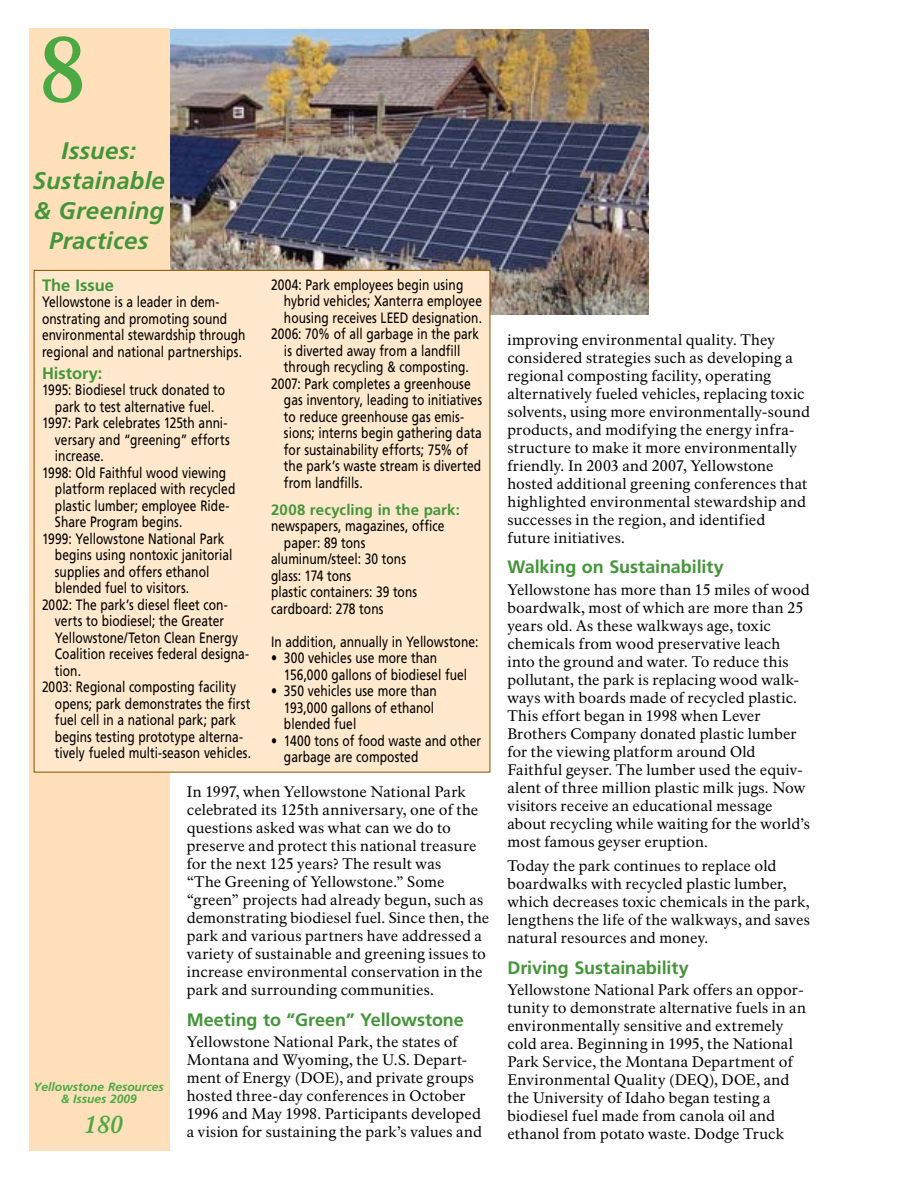
<style>
.page{position:relative;width:918px;height:1188px;background:#fff}
.page>*{position:absolute;margin:0;border:0;box-sizing:border-box;transform-origin:0 0}
.t1{font:700 90px "NPS Rawlinson OT";color:#4aa942}
.t2{font:italic 700 24px/30px "Frutiger LT Std";letter-spacing:.01em;color:#439539;text-align:center}
.t3{font:italic 700 24px "NPS Rawlinson OT";color:#4aa942}
.t4{font:700 18px "Frutiger LT Std";letter-spacing:-.005em;color:#439539}
.t5{font:700 16.5px "Frutiger LT Std";color:#439539}
.t6{font:15px/18px "NPS Rawlinson OT";letter-spacing:.01em;color:#000}
.t7{font:15px/16.5px "Frutiger LT Std";letter-spacing:.005em;color:#000;scale:.8 1}
.t8{font:700 15px "Frutiger LT Std";letter-spacing:.005em;color:#439539}
.t9{font:italic 700 12px/12px "Frutiger LT Std";color:#4aa942;text-align:center}
</style>
<div class="page">
<div style="left:29px;top:28px;width:140px;height:1123px;background:#ffe0bb"></div>
<img style="left:171px;top:29px;width:478px;height:286px">
<div style="left:34px;top:270px;width:456px;height:502px;background:#ffe8cc"></div>
<h1 class="t1" style="left:38px;top:16px;width:51px">8</h1>
<h2 class="t2" style="left:33px;top:136px;width:134px">Issues:<br>Sustainable &amp; Greening<br>Practices</h2>
<p class="t5" style="left:42px;top:275px;width:73px">The Issue</p>
<p class="t7" style="left:42px;top:294px;width:256px">Yellowstone is a leader in dem&shy;onstrating and promoting sound environmental stewardship through regional and national partnerships.</p>
<p class="t5" style="left:42px;top:363px;width:62px">History:</p>
<p class="t7" style="left:42px;top:382px;width:230px">1995: Biodiesel truck donated to</p>
<p class="t7" style="left:55px;top:398px;width:201px">park to test alternative fuel.</p>
<p class="t7" style="left:42px;top:415px;width:233px">1997: Park celebrates 125th anni-</p>
<p class="t7" style="left:55px;top:431px;width:220px">versary and “greening” efforts</p>
<p class="t7" style="left:55px;top:448px;width:63px">increase.</p>
<p class="t7" style="left:42px;top:464px;width:232px">1998: Old Faithful wood viewing</p>
<p class="t7" style="left:55px;top:481px;width:227px">platform replaced with recycled</p>
<p class="t7" style="left:55px;top:497px;width:220px">plastic lumber; employee Ride-</p>
<p class="t7" style="left:55px;top:514px;width:161px">Share Program begins.</p>
<p class="t7" style="left:42px;top:530px;width:230px">1999: Yellowstone National Park</p>
<p class="t7" style="left:55px;top:547px;width:223px">begins using nontoxic janitorial</p>
<p class="t7" style="left:55px;top:563px;width:195px">supplies and offers ethanol</p>
<p class="t7" style="left:55px;top:580px;width:169px">blended fuel to visitors.</p>
<p class="t7" style="left:42px;top:596px;width:234px">2002: The park’s diesel fleet con-</p>
<p class="t7" style="left:55px;top:613px;width:213px">verts to biodiesel; the Greater</p>
<p class="t7" style="left:55px;top:629px;width:230px">Yellowstone/Teton Clean Energy</p>
<p class="t7" style="left:55px;top:646px;width:244px">Coalition receives federal designa-</p>
<p class="t7" style="left:55px;top:662px;width:34px">tion.</p>
<p class="t7" style="left:42px;top:679px;width:244px">2003: Regional composting facility</p>
<p class="t7" style="left:55px;top:695px;width:246px">opens; park demonstrates the first</p>
<p class="t7" style="left:55px;top:712px;width:228px">fuel cell in a national park; park</p>
<p class="t7" style="left:55px;top:728px;width:237px">begins testing prototype alterna-</p>
<p class="t7" style="left:55px;top:745px;width:247px">tively fueled multi-season vehicles.</p>
<p class="t7" style="left:271px;top:276px;width:242px">2004: Park employees begin using</p>
<p class="t7" style="left:284px;top:293px;width:249px">hybrid vehicles; Xanterra employee</p>
<p class="t7" style="left:284px;top:309px;width:249px">housing receives LEED designation.</p>
<p class="t7" style="left:271px;top:326px;width:262px">2006: 70% of all garbage in the park</p>
<p class="t7" style="left:284px;top:342px;width:222px">is diverted away from a landfill</p>
<p class="t7" style="left:284px;top:359px;width:232px">through recycling &amp; composting.</p>
<p class="t7" style="left:271px;top:375px;width:251px">2007: Park completes a greenhouse</p>
<p class="t7" style="left:284px;top:392px;width:249px">gas inventory, leading to initiatives</p>
<p class="t7" style="left:284px;top:408px;width:227px">to reduce greenhouse gas emis-</p>
<p class="t7" style="left:284px;top:425px;width:249px">sions; interns begin gathering data</p>
<p class="t7" style="left:284px;top:441px;width:232px">for sustainability efforts; 75% of</p>
<p class="t7" style="left:284px;top:458px;width:248px">the park’s waste stream is diverted</p>
<p class="t7" style="left:284px;top:474px;width:100px">from landfills.</p>
<p class="t8" style="left:271px;top:500px;width:190px">2008 recycling in the park:</p>
<p class="t7" style="left:271px;top:518px;width:218px">newspapers, magazines, office</p>
<p class="t7" style="left:284px;top:534px;width:103px">paper: 89 tons</p>
<p class="t7" style="left:271px;top:551px;width:170px">aluminum/steel: 30 tons</p>
<p class="t7" style="left:271px;top:567px;width:102px">glass: 174 tons</p>
<p class="t7" style="left:271px;top:584px;width:184px">plastic containers: 39 tons</p>
<p class="t7" style="left:271px;top:600px;width:142px">cardboard: 278 tons</p>
<p class="t7" style="left:271px;top:633px;width:261px">In addition, annually in Yellowstone:</p>
<p class="t7" style="left:284px;top:650px;width:231px;text-indent:-13px">• 300 vehicles use more than<br>156,000 gallons of biodiesel fuel</p>
<p class="t7" style="left:284px;top:683px;width:193px;text-indent:-13px">• 350 vehicles use more than<br>193,000 gallons of ethanol blended fuel</p>
<p class="t7" style="left:284px;top:732px;width:248px;text-indent:-13px">• 1400 tons of food waste and other garbage are composted</p>
<p class="t9" style="left:34px;top:1081px;width:132px">Yellowstone Resources &amp; Issues 2009</p>
<h2 class="t3" style="left:84px;top:1110px;width:41px">180</h2>
<p class="t6" style="left:187px;top:783px;width:304px">In 1997, when Yellowstone National Park celebrated its 125th anniversary, one of the questions asked was what can we do to preserve and protect this national treasure for the next 125 years? The result was<br>“The Greening of Yellowstone.” Some “green” projects had already begun, such as demonstrating biodiesel fuel. Since then, the park and various partners have addressed a variety of sustainable and greening issues to increase environmental conservation in the park and surrounding communities.</p>
<p class="t4" style="left:187px;top:1009px;width:279px">Meeting to “Green” Yellowstone</p>
<p class="t6" style="left:187px;top:1033px;width:297px">Yellowstone National Park, the states of Montana and Wyoming, the U.S. Depart&shy;ment of Energy (DOE), and private groups hosted three-day conferences in October 1996 and May 1998. Participants developed a vision for sustaining the park’s values and</p>
<p class="t6" style="left:507px;top:331px;width:304px">improving environmental quality. They considered strategies such as developing a regional composting facility, operating alternatively fueled vehicles, replacing toxic solvents, using more environmentally-sound products, and modifying the energy infra&shy;structure to make it more environmentally friendly. In 2003 and 2007, Yellowstone hosted additional greening conferences that highlighted environmental stewardship and successes in the region, and identified future initiatives.</p>
<p class="t4" style="left:507px;top:557px;width:218px">Walking on Sustainability</p>
<p class="t6" style="left:507px;top:581px;width:304px">Yellowstone has more than 15 miles of wood boardwalk, most of which are more than 25 years old. As these walkways age, toxic chemicals from wood preservative leach into the ground and water. To reduce this pollutant, the park is replacing wood walk&shy;ways with boards made of recycled plastic.<br>This effort began in 1998 when Lever Brothers Company donated plastic lumber for the viewing platform around Old Faithful geyser. The lumber used the equiv&shy;alent of three million plastic milk jugs. Now visitors receive an educational message about recycling while waiting for the world’s most famous geyser eruption.</p>
<p class="t6" style="left:507px;top:857px;width:304px">Today the park continues to replace old boardwalks with recycled plastic lumber, which decreases toxic chemicals in the park, lengthens the life of the walkways, and saves natural resources and money.</p>
<p class="t4" style="left:507px;top:957px;width:183px">Driving Sustainability</p>
<p class="t6" style="left:507px;top:981px;width:300px">Yellowstone National Park offers an oppor&shy;tunity to demonstrate alternative fuels in an environmentally sensitive and extremely cold area. Beginning in 1995, the National Park Service, the Montana Department of Environmental Quality (DEQ), DOE, and the University of Idaho began testing a biodiesel fuel made from canola oil and ethanol from potato waste. Dodge Truck</p>
</div>
